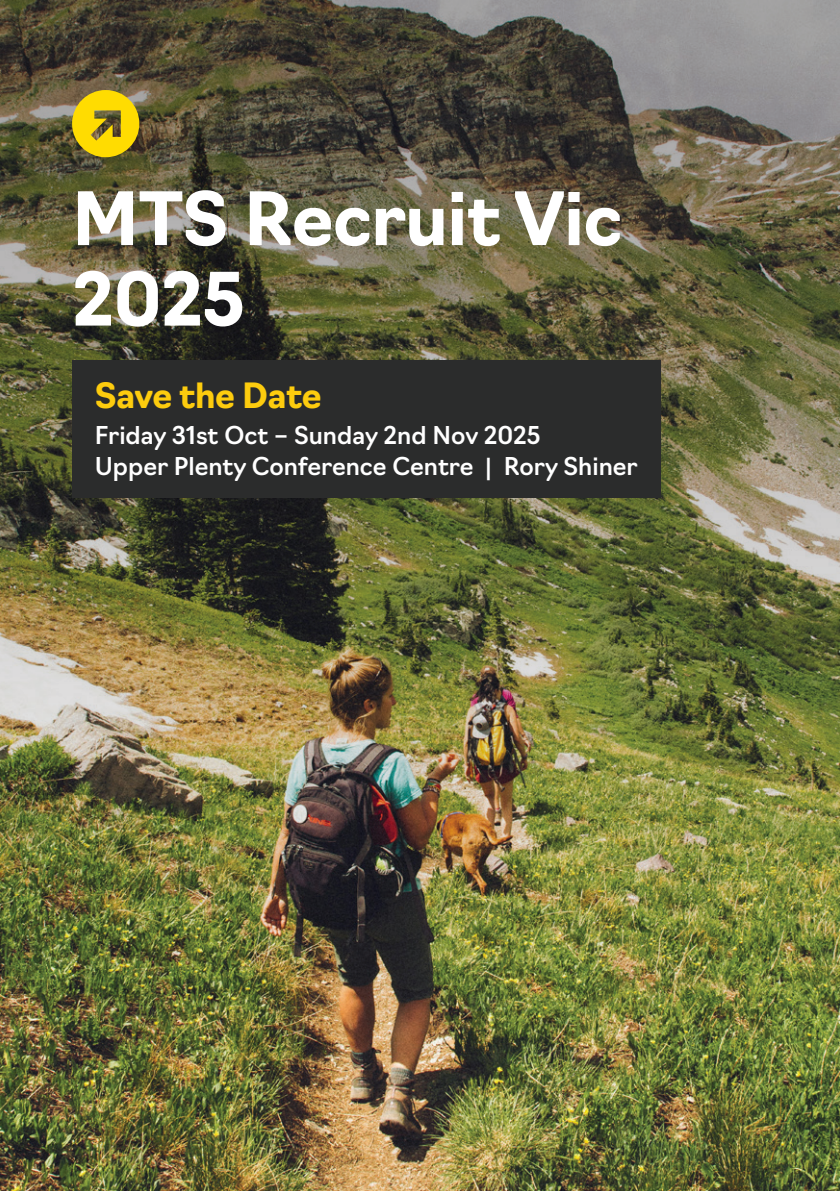
<style>
.page{position:relative;width:840px;height:1191px;background:#fff}
.page>*{position:absolute;margin:0;border:0;box-sizing:border-box;transform-origin:0 0}
.t1{font:700 71.8px/80.4px "Navigo";letter-spacing:-.01em;color:#fff}
.t2{font:700 34px "Navigo";letter-spacing:-.01em;color:#fdcc0e}
.t3{font:500 24px/30.4px "Navigo";color:#fff}
.s1{font-family:"Arial";font-weight:700}
</style>
<div class="page">
<img style="left:100px;top:1062px;width:739px;height:129px">
<img style="left:0;top:0;width:839px;height:1062px">
<svg style="left:72px;top:90px;width:67px;height:67px;background:#caaf16"></svg>
<div style="left:72px;top:359px;width:587px;height:138px;background:#2b2c2c"></div>
<img style="left:0;top:1048px;width:100px;height:143px">
<h1 class="t1" style="left:72px;top:173px;width:551px">MTS Recruit Vic<br>2025</h1>
<h2 class="t2" style="left:95px;top:369px;width:228px">Save the Date</h2>
<p class="t3" style="left:95px;top:418px;width:544px">Friday 31st Oct – Sunday 2nd Nov 2025<br>Upper Plenty Conference Centre <span class="s1">|</span> Rory Shiner</p>
</div>
